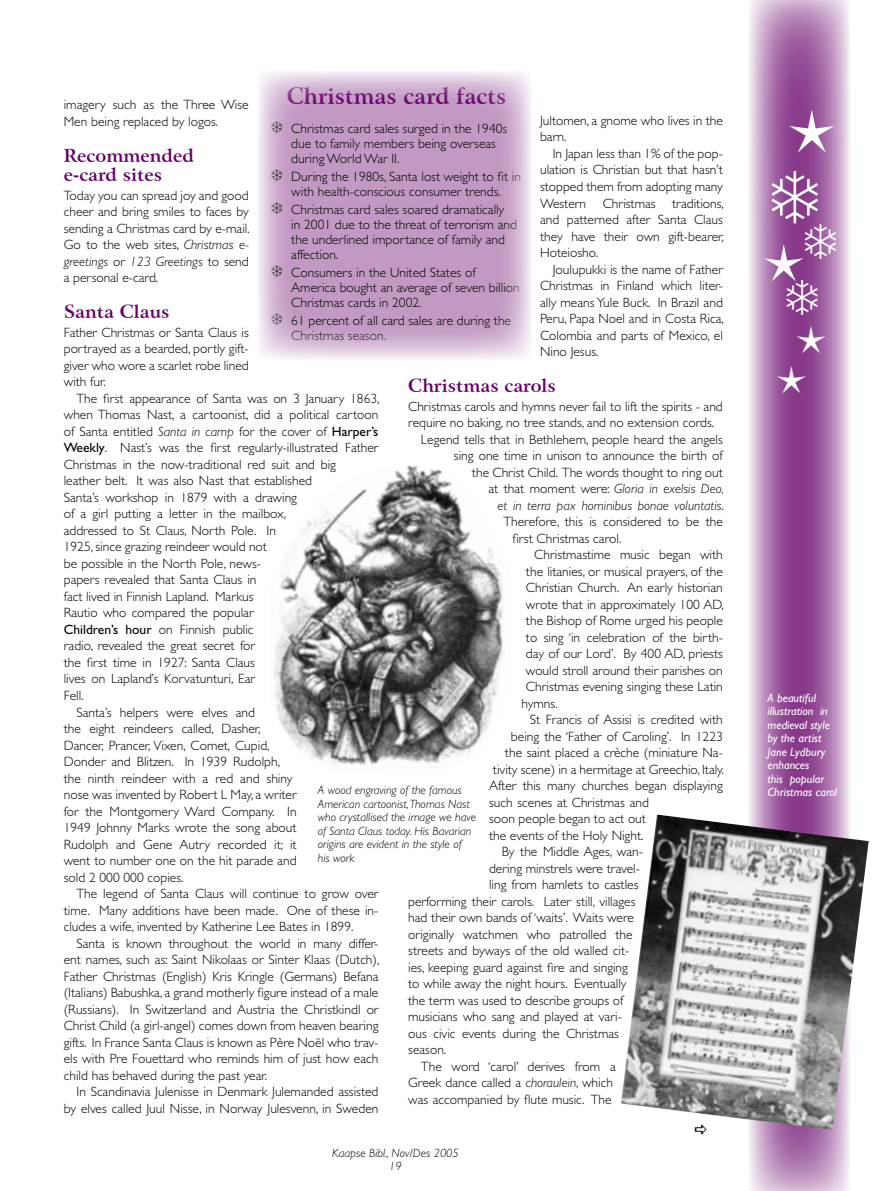
<style>
.page{position:relative;width:893px;height:1191px;background:#fff}
.page>*{position:absolute;margin:0;border:0;box-sizing:border-box;transform-origin:0 0}
.t1{font:700 22.5px "Arrus BT";color:#660069}
.crhead{font:700 18px/19.5px "Arrus BT";color:#660069}
.bd-indent{font:300 13.5px/16.5px "Gill Sans";color:#000}
.bd-flush{font:300 13.5px/16.5px "Gill Sans";color:#000;text-align:justify}
.bd-indent-2{font:italic 300 13.5px "Gill Sans";color:#000}
.captions{font:italic 300 12px/13.5px "Gill Sans";color:#000;text-align:center}
.captions-2{font:italic 12px/13.5px "Gill Sans";color:#fff}
.s1{font-style:italic}
.s2{font-weight:400}
.s3{font-style:normal}
</style>
<div class="page">
<svg style="left:748px;top:0;width:102px;height:1191px;background:#b686b7"></svg>
<img style="left:621px;top:814px;width:248px;height:316px">
<svg style="left:258px;top:72px;width:273px;height:287px;background:#cba8cc"></svg>
<img style="left:274px;top:465px;width:229px;height:300px">
<svg style="left:271px;top:120px;width:11px;height:13px"></svg>
<svg style="left:271px;top:169px;width:11px;height:12px"></svg>
<svg style="left:271px;top:202px;width:11px;height:12px"></svg>
<svg style="left:271px;top:265px;width:11px;height:12px"></svg>
<svg style="left:271px;top:313px;width:11px;height:12px"></svg>
<svg style="left:764px;top:170px;width:72px;height:145px;background:#9a579c"></svg>
<svg style="left:789px;top:109px;width:45px;height:44px;background:#965198"></svg>
<svg style="left:797px;top:325px;width:28px;height:28px"></svg>
<svg style="left:777px;top:365px;width:29px;height:28px"></svg>
<svg style="left:695px;top:1124px;width:12px;height:6px"></svg>
<h1 class="t1" style="left:287px;top:82px;width:221px">Christmas card facts</h1>
<p class="bd-indent" style="left:291px;top:121px;width:217px;line-height:15px">Christmas card sales surged in the 1940s due to family members being overseas during World War II.</p>
<p class="bd-indent" style="left:291px;top:169px;width:231px;line-height:15px">During the 1980s, Santa lost weight to fit in with health-conscious consumer trends.</p>
<p class="bd-indent" style="left:291px;top:202px;width:227px;line-height:15px">Christmas card sales soared dramatically<br>in 2001 due to the threat of terrorism and the underlined importance of family and affection.</p>
<p class="bd-indent" style="left:291px;top:265px;width:230px;line-height:15px">Consumers in the United States of<br>America bought an average of seven billion<br>Christmas cards in 2002.</p>
<p class="bd-indent" style="left:291px;top:313px;width:221px;line-height:15px">61 percent of all card sales are during the<br>Christmas season.</p>
<p class="bd-indent" style="left:64px;top:96px;width:186px">imagery such as the Three Wise<br>Men being replaced by logos.</p>
<p class="crhead" style="left:64px;top:146px;width:132px">Recommended e-card sites</p>
<p class="bd-flush" style="left:64px;top:187px;width:188px">Today you can spread joy and good cheer and bring smiles to faces by sending a Christmas card by e-mail.<br>Go to the web sites, <span class="s1">Christmas e&shy;greetings</span> or <span class="s1">123 Greetings</span> to send a personal e-card.</p>
<p class="crhead" style="left:64px;top:302px;width:107px">Santa Claus</p>
<p class="bd-flush" style="left:64px;top:324px;width:186px">Father Christmas or Santa Claus is portrayed as a bearded, portly gift&shy;giver who wore a scarlet robe lined with fur.</p>
<p class="bd-indent" style="left:64px;top:390px;width:317px;text-indent:13px">The first appearance of Santa was on 3 January 1863, when Thomas Nast, a cartoonist, did a political cartoon of Santa entitled <span class="s1">Santa in camp</span> for the cover of <span class="s2">Harper’s Weekly</span>. Nast’s was the first regularly-illustrated Father Christmas in the now-traditional red suit and big<br>leather belt. It was also Nast that established<br>Santa’s workshop in 1879 with a drawing<br>of a girl putting a letter in the mailbox,<br>addressed to St Claus, North Pole. In<br>1925, since grazing reindeer would not<br>be possible in the North Pole, news-<br>papers revealed that Santa Claus in<br>fact lived in Finnish Lapland. Markus<br>Rautio who compared the popular<br><span class="s2">Children’s hour</span> on Finnish public<br>radio, revealed the great secret for<br>the first time in 1927: Santa Claus<br>lives on Lapland’s Korvatunturi, Ear<br>Fell.</p>
<p class="bd-indent" style="left:64px;top:704px;width:234px;text-indent:13px">Santa’s helpers were elves and<br>the eight reindeers called, Dasher, Dancer, Prancer, Vixen, Comet, Cupid, Donder and Blitzen. In 1939 Rudolph, the ninth reindeer with a red and shiny nose was invented by Robert L May, a writer for the Montgomery Ward Company. In 1949 Johnny Marks wrote the song about Rudolph and Gene Autry recorded it; it went to number one on the hit parade and sold 2 000 000 copies.</p>
<p class="bd-indent" style="left:64px;top:885px;width:316px;text-align:justify;text-indent:13px">The legend of Santa Claus will continue to grow over time. Many additions have been made. One of these in&shy;cludes a wife, invented by Katherine Lee Bates in 1899.</p>
<p class="bd-indent" style="left:64px;top:935px;width:317px;text-align:justify;text-indent:13px">Santa is known throughout the world in many differ&shy;ent names, such as: Saint Nikolaas or Sinter Klaas (Dutch), Father Christmas (English) Kris Kringle (Germans) Befana (Italians) Babushka, a grand motherly figure instead of a male (Russians). In Switzerland and Austria the Christkindl or Christ Child (a girl-angel) comes down from heaven bearing gifts. In France Santa Claus is known as Père Noël who trav&shy;els with Pre Fouettard who reminds him of just how each child has behaved during the past year.</p>
<p class="bd-indent" style="left:64px;top:1083px;width:316px;text-align:right">In Scandinavia Julenisse in Denmark Julemanded assisted by elves called Juul Nisse, in Norway Julesvenn, in Sweden</p>
<p class="bd-indent" style="left:540px;top:112px;width:184px">Jultomen, a gnome who lives in the barn.</p>
<p class="bd-indent" style="left:540px;top:145px;width:185px;text-align:justify;text-indent:13px">In Japan less than 1% of the pop&shy;ulation is Christian but that hasn’t stopped them from adopting many Western Christmas traditions, and patterned after Santa Claus they have their own gift-bearer, Hoteiosho.</p>
<p class="bd-indent" style="left:540px;top:261px;width:185px;text-align:justify;text-indent:13px">Joulupukki is the name of Father Christmas in Finland which liter&shy;ally means Yule Buck. In Brazil and Peru, Papa Noel and in Costa Rica, Colombia and parts of Mexico, el Nino Jesus.</p>
<p class="crhead" style="left:408px;top:376px;width:149px">Christmas carols</p>
<p class="bd-flush" style="left:408px;top:398px;width:316px">Christmas carols and hymns never fail to lift the spirits - and require no baking, no tree stands, and no extension cords.</p>
<p class="bd-indent" style="left:421px;top:431px;width:303px">Legend tells that in Bethlehem, people heard the angels</p>
<p class="bd-indent" style="left:454px;top:447px;width:270px">sing one time in unison to announce the birth of</p>
<p class="bd-indent" style="left:472px;top:464px;width:252px">the Christ Child. The words thought to ring out</p>
<p class="bd-indent-2" style="left:488px;top:481px;width:237px"><span class="s3">at that moment were:</span> Gloria in exelsis Deo,</p>
<p class="bd-indent-2" style="left:497px;top:497px;width:228px">et in terra pax hominibus bonae voluntatis<span class="s3">.</span></p>
<p class="bd-indent" style="left:503px;top:513px;width:221px">Therefore, this is considered to be the</p>
<p class="bd-indent" style="left:512px;top:530px;width:110px">first Christmas carol.</p>
<p class="bd-indent" style="left:534px;top:546px;width:190px">Christmastime music began with</p>
<p class="bd-indent" style="left:526px;top:563px;width:198px">the litanies, or musical prayers, of the</p>
<p class="bd-indent" style="left:526px;top:579px;width:198px">Christian Church. An early historian</p>
<p class="bd-indent" style="left:526px;top:596px;width:199px">wrote that in approximately 100 AD,</p>
<p class="bd-indent" style="left:526px;top:612px;width:198px">the Bishop of Rome urged his people</p>
<p class="bd-indent" style="left:526px;top:629px;width:198px">to sing ‘in celebration of the birth-</p>
<p class="bd-indent" style="left:526px;top:645px;width:198px">day of our Lord’. By 400 AD, priests</p>
<p class="bd-indent" style="left:526px;top:662px;width:198px">would stroll around their parishes on</p>
<p class="bd-indent" style="left:526px;top:678px;width:198px">Christmas evening singing these Latin</p>
<p class="bd-indent" style="left:521px;top:695px;width:38px">hymns.</p>
<p class="bd-indent" style="left:530px;top:711px;width:195px">St Francis of Assisi is credited with</p>
<p class="bd-indent" style="left:511px;top:728px;width:213px">being the ‘Father of Caroling’. In 1223</p>
<p class="bd-indent" style="left:505px;top:744px;width:219px">the saint placed a crèche (miniature Na-</p>
<p class="bd-indent" style="left:493px;top:761px;width:233px">tivity scene) in a hermitage at Greechio, Italy.</p>
<p class="bd-indent" style="left:489px;top:777px;width:235px">After this many churches began displaying</p>
<p class="bd-indent" style="left:489px;top:794px;width:161px">such scenes at Christmas and</p>
<p class="bd-indent" style="left:489px;top:810px;width:158px">soon people began to act out</p>
<p class="bd-indent" style="left:489px;top:827px;width:156px">the events of the Holy Night.</p>
<p class="bd-indent" style="left:502px;top:843px;width:143px">By the Middle Ages, wan-</p>
<p class="bd-indent" style="left:489px;top:860px;width:152px">dering minstrels were travel-</p>
<p class="bd-indent" style="left:489px;top:876px;width:151px">ling from hamlets to castles</p>
<p class="bd-indent" style="left:408px;top:893px;width:229px">performing their carols. Later still, villages</p>
<p class="bd-indent" style="left:408px;top:909px;width:227px">had their own bands of ‘waits’. Waits were</p>
<p class="bd-indent" style="left:408px;top:926px;width:226px">originally watchmen who patrolled the</p>
<p class="bd-indent" style="left:408px;top:942px;width:223px">streets and byways of the old walled cit-</p>
<p class="bd-indent" style="left:408px;top:959px;width:221px">ies, keeping guard against fire and singing</p>
<p class="bd-indent" style="left:408px;top:975px;width:220px">to while away the night hours. Eventually</p>
<p class="bd-indent" style="left:408px;top:992px;width:217px">the term was used to describe groups of</p>
<p class="bd-indent" style="left:408px;top:1008px;width:215px">musicians who sang and played at vari-</p>
<p class="bd-indent" style="left:408px;top:1025px;width:212px">ous civic events during the Christmas</p>
<p class="bd-indent" style="left:408px;top:1041px;width:40px">season.</p>
<p class="bd-indent" style="left:408px;top:1058px;width:209px;text-indent:13px">The word ‘carol’ derives from a<br>Greek dance called a <span class="s1">choraulein</span>, which was accompanied by flute music. The</p>
<p class="captions" style="left:318px;top:783px;width:160px;text-align:left">A wood engraving of the famous<br>American cartoonist, Thomas Nast who crystallised the image we have of Santa Claus today. His Bavarian origins are evident in the style of his work</p>
<p class="captions" style="left:332px;top:1146px;width:128px">Kaapse Bibl., Nov/Des 2005<br>19</p>
<p class="captions-2" style="left:767px;top:691px;width:71px">A beautiful illustration in medieval style by the artist<br>Jane Lydbury enhances<br>this popular<br>Christmas carol</p>
</div>
